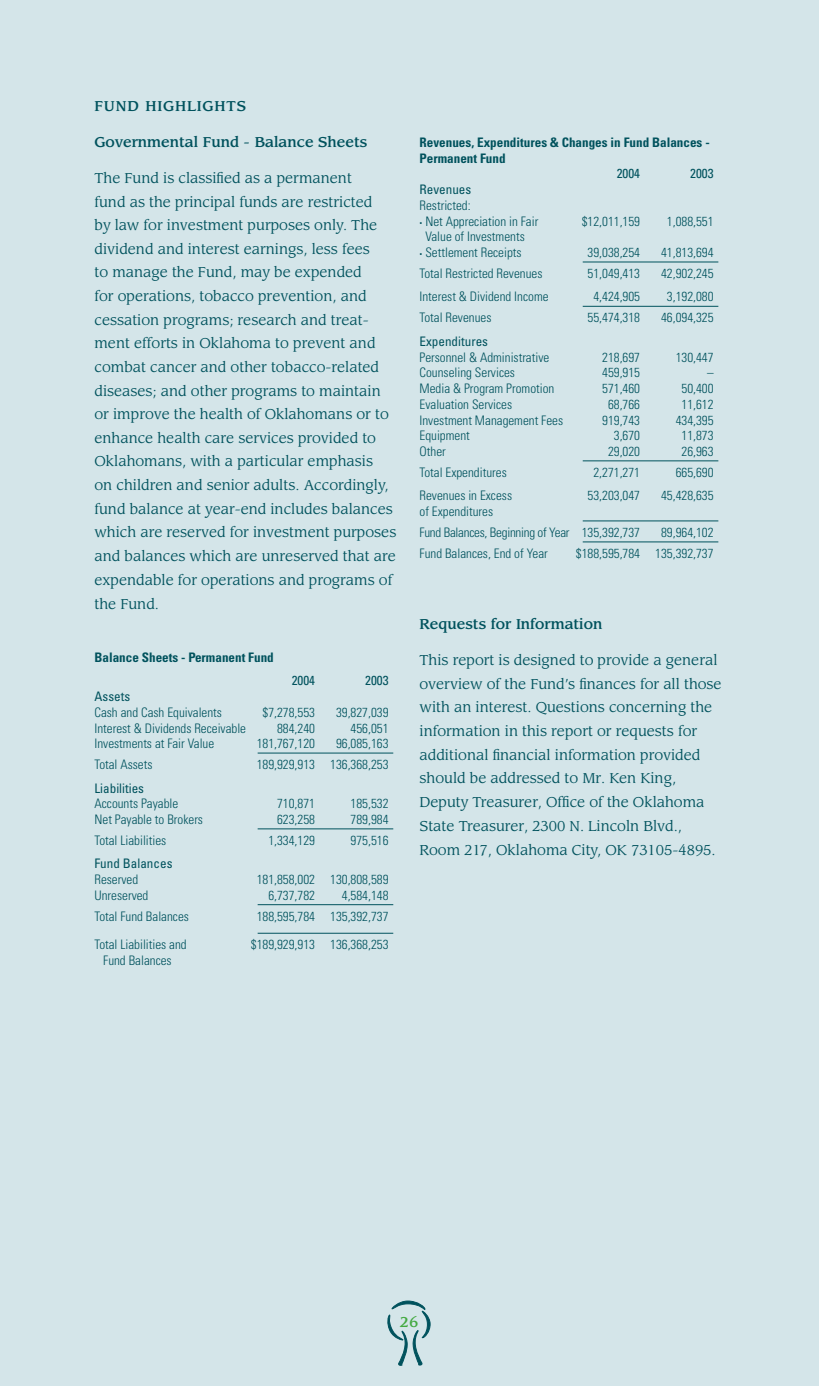
<style>
.page{position:relative;width:819px;height:1386px;background:#d4e5e9}
.page>*{position:absolute;margin:0;border:0;box-sizing:border-box;transform-origin:0 0}
.t1{font:14px/23.6px "Leawood";color:#00525d}
.t2{font:500 14px "Leawood";color:#00525d}
.t3{font:500 14px "Leawood";letter-spacing:.06em;color:#00525d}
.t4{font:500 14px "Leawood";color:#44aa42}
.t5{font:300 condensed 13.12px/15.8px "Univers LT";color:#00525d}
.t6{font:700 condensed 13.12px/15.8px "Univers LT";color:#00525d}
.t7{font:condensed 13.12px "Univers LT";color:#00525d}
.t8{font:300 condensed 13.12px/21px "Univers LT";letter-spacing:-.02em;color:#00525d}
.s1{font-weight:700}
</style>
<div class="page">
<svg style="left:387px;top:1300px;width:43px;height:66px"></svg>
<hr style="left:258px;top:753px;width:135px;height:1px;background:#00525d">
<hr style="left:258px;top:828px;width:135px;height:1px;background:#00525d">
<hr style="left:258px;top:904px;width:135px;height:1px;background:#00525d">
<hr style="left:258px;top:933px;width:135px;height:1px;background:#00525d">
<hr style="left:583px;top:262px;width:135px;height:1px;background:#00525d">
<hr style="left:583px;top:306px;width:135px;height:1px;background:#00525d">
<hr style="left:583px;top:460px;width:135px;height:1px;background:#00525d">
<hr style="left:583px;top:520px;width:135px;height:1px;background:#00525d">
<hr style="left:583px;top:541px;width:135px;height:1px;background:#00525d">
<p class="t3" style="left:95px;top:97px;width:153px">FUND HIGHLIGHTS</p>
<p class="t2" style="left:95px;top:133px;width:274px">Governmental Fund - Balance Sheets</p>
<p class="t1" style="left:94px;top:166px;width:303px">The Fund is classified as a permanent<br>fund as the principal funds are restricted<br>by law for investment purposes only. The dividend and interest earnings, less fees<br>to manage the Fund, may be expended<br>for operations, tobacco prevention, and cessation programs; research and treat&shy;ment efforts in Oklahoma to prevent and combat cancer and other tobacco-related diseases; and other programs to maintain or improve the health of Oklahomans or to enhance health care services provided to Oklahomans, with a particular emphasis<br>on children and senior adults. Accordingly, fund balance at year-end includes balances which are reserved for investment purposes and balances which are unreserved that are expendable for operations and programs of the Fund.</p>
<p class="t6" style="left:94px;top:649px;width:181px">Balance Sheets - Permanent Fund</p>
<p class="t7" style="left:292px;top:672px;width:25px">2004</p>
<p class="t7" style="left:365px;top:672px;width:25px">2003</p>
<p class="t7" style="left:94px;top:688px;width:37px">Assets</p>
<p class="t5" style="left:94px;top:704px;width:129px">Cash and Cash Equivalents</p>
<p class="t5" style="left:263px;top:704px;width:54px">$7,278,553</p>
<p class="t5" style="left:336px;top:704px;width:54px">39,827,039</p>
<p class="t5" style="left:94px;top:720px;width:153px">Interest &amp; Dividends Receivable</p>
<p class="t5" style="left:277px;top:720px;width:39px">884,240</p>
<p class="t5" style="left:351px;top:720px;width:39px">456,051</p>
<p class="t5" style="left:94px;top:736px;width:121px">Investments at Fair Value</p>
<p class="t5" style="left:257px;top:736px;width:60px">181,767,120</p>
<p class="t5" style="left:336px;top:736px;width:54px">96,085,163</p>
<p class="t5" style="left:94px;top:757px;width:60px">Total Assets</p>
<p class="t5" style="left:257px;top:757px;width:133px">189,929,913 136,368,253</p>
<p class="t7" style="left:94px;top:780px;width:51px">Liabilities</p>
<p class="t5" style="left:94px;top:796px;width:85px">Accounts Payable</p>
<p class="t5" style="left:277px;top:796px;width:39px">710,871</p>
<p class="t5" style="left:351px;top:796px;width:39px">185,532</p>
<p class="t5" style="left:94px;top:812px;width:110px">Net Payable to Brokers</p>
<p class="t5" style="left:277px;top:812px;width:39px">623,258</p>
<p class="t5" style="left:351px;top:812px;width:39px">789,984</p>
<p class="t5" style="left:94px;top:833px;width:73px">Total Liabilities</p>
<p class="t5" style="left:268px;top:833px;width:48px">1,334,129</p>
<p class="t5" style="left:351px;top:833px;width:39px">975,516</p>
<p class="t7" style="left:94px;top:855px;width:80px">Fund Balances</p>
<p class="t5" style="left:94px;top:872px;width:45px">Reserved</p>
<p class="t5" style="left:257px;top:872px;width:133px">181,858,002 130,808,589</p>
<p class="t5" style="left:94px;top:887px;width:55px">Unreserved</p>
<p class="t5" style="left:268px;top:887px;width:48px">6,737,782</p>
<p class="t5" style="left:342px;top:887px;width:48px">4,584,148</p>
<p class="t5" style="left:94px;top:908px;width:96px">Total Fund Balances</p>
<p class="t5" style="left:257px;top:908px;width:133px">188,595,784 135,392,737</p>
<p class="t5" style="left:94px;top:937px;width:94px">Total Liabilities and</p>
<p class="t5" style="left:251px;top:937px;width:139px">$189,929,913 136,368,253</p>
<p class="t5" style="left:103px;top:953px;width:70px">Fund Balances</p>
<p class="t6" style="left:420px;top:134px;width:292px">Revenues, Expenditures &amp; Changes in Fund Balances -<br>Permanent Fund</p>
<p class="t7" style="left:617px;top:165px;width:25px">2004</p>
<p class="t7" style="left:690px;top:165px;width:25px">2003</p>
<p class="t7" style="left:420px;top:181px;width:53px">Revenues</p>
<p class="t5" style="left:420px;top:197px;width:120px">Restricted:<br><span class="s1">·</span> Net Appreciation in Fair</p>
<p class="t5" style="left:582px;top:213px;width:60px">$12,011,159</p>
<p class="t5" style="left:667px;top:213px;width:48px">1,088,551</p>
<p class="t5" style="left:420px;top:229px;width:107px;text-align:center">Value of Investments <span class="s1">·</span> Settlement Receipts</p>
<p class="t5" style="left:588px;top:245px;width:54px">39,038,254</p>
<p class="t5" style="left:661px;top:245px;width:54px">41,813,694</p>
<p class="t5" style="left:420px;top:266px;width:124px">Total Restricted Revenues</p>
<p class="t5" style="left:588px;top:266px;width:54px">51,049,413</p>
<p class="t5" style="left:661px;top:266px;width:54px">42,902,245</p>
<p class="t5" style="left:420px;top:289px;width:131px">Interest &amp; Dividend Income</p>
<p class="t5" style="left:593px;top:289px;width:48px">4,424,905</p>
<p class="t5" style="left:667px;top:289px;width:48px">3,192,080</p>
<p class="t5" style="left:420px;top:310px;width:73px">Total Revenues</p>
<p class="t5" style="left:588px;top:310px;width:54px">55,474,318</p>
<p class="t5" style="left:661px;top:310px;width:54px">46,094,325</p>
<p class="t7" style="left:420px;top:333px;width:70px">Expenditures</p>
<p class="t5" style="left:420px;top:349px;width:131px">Personnel &amp; Administrative</p>
<p class="t5" style="left:602px;top:349px;width:39px">218,697</p>
<p class="t5" style="left:676px;top:349px;width:39px">130,447</p>
<p class="t5" style="left:420px;top:365px;width:97px">Counseling Services</p>
<p class="t5" style="left:602px;top:365px;width:39px">459,915</p>
<p class="t5" style="left:707px;top:365px;width:8px">–</p>
<p class="t5" style="left:420px;top:381px;width:136px">Media &amp; Program Promotion</p>
<p class="t5" style="left:602px;top:381px;width:39px">571,460</p>
<p class="t5" style="left:682px;top:381px;width:34px">50,400</p>
<p class="t5" style="left:420px;top:396px;width:94px">Evaluation Services</p>
<p class="t5" style="left:608px;top:396px;width:34px">68,766</p>
<p class="t5" style="left:682px;top:396px;width:34px">11,612</p>
<p class="t5" style="left:420px;top:412px;width:145px">Investment Management Fees</p>
<p class="t5" style="left:602px;top:412px;width:39px">919,743</p>
<p class="t5" style="left:676px;top:412px;width:39px">434,395</p>
<p class="t5" style="left:420px;top:428px;width:52px">Equipment</p>
<p class="t5" style="left:614px;top:428px;width:28px">3,670</p>
<p class="t5" style="left:682px;top:428px;width:34px">11,873</p>
<p class="t5" style="left:420px;top:444px;width:28px">Other</p>
<p class="t5" style="left:608px;top:444px;width:34px">29,020</p>
<p class="t5" style="left:682px;top:444px;width:34px">26,963</p>
<p class="t5" style="left:420px;top:465px;width:89px">Total Expenditures</p>
<p class="t5" style="left:593px;top:465px;width:48px">2,271,271</p>
<p class="t5" style="left:676px;top:465px;width:39px">665,690</p>
<p class="t5" style="left:420px;top:488px;width:94px">Revenues in Excess</p>
<p class="t5" style="left:588px;top:488px;width:54px">53,203,047</p>
<p class="t5" style="left:661px;top:488px;width:54px">45,428,635</p>
<p class="t8" style="left:420px;top:501px;width:222px">of Expenditures<br>Fund Balances, Beginning of Year 135,392,737</p>
<p class="t5" style="left:661px;top:525px;width:54px">89,964,102</p>
<p class="t5" style="left:420px;top:546px;width:130px">Fund Balances, End of Year</p>
<p class="t5" style="left:576px;top:546px;width:139px">$188,595,784 135,392,737</p>
<p class="t2" style="left:420px;top:616px;width:184px">Requests for Information</p>
<p class="t1" style="left:420px;top:649px;width:304px">This report is designed to provide a general overview of the Fund’s finances for all those with an interest. Questions concerning the information in this report or requests for additional financial information provided should be addressed to Mr. Ken King, Deputy Treasurer, Office of the Oklahoma State Treasurer, 2300 N. Lincoln Blvd., Room 217, Oklahoma City, OK 73105-4895.</p>
<p class="t4" style="left:400px;top:1313px;width:20px">26</p>
</div>
